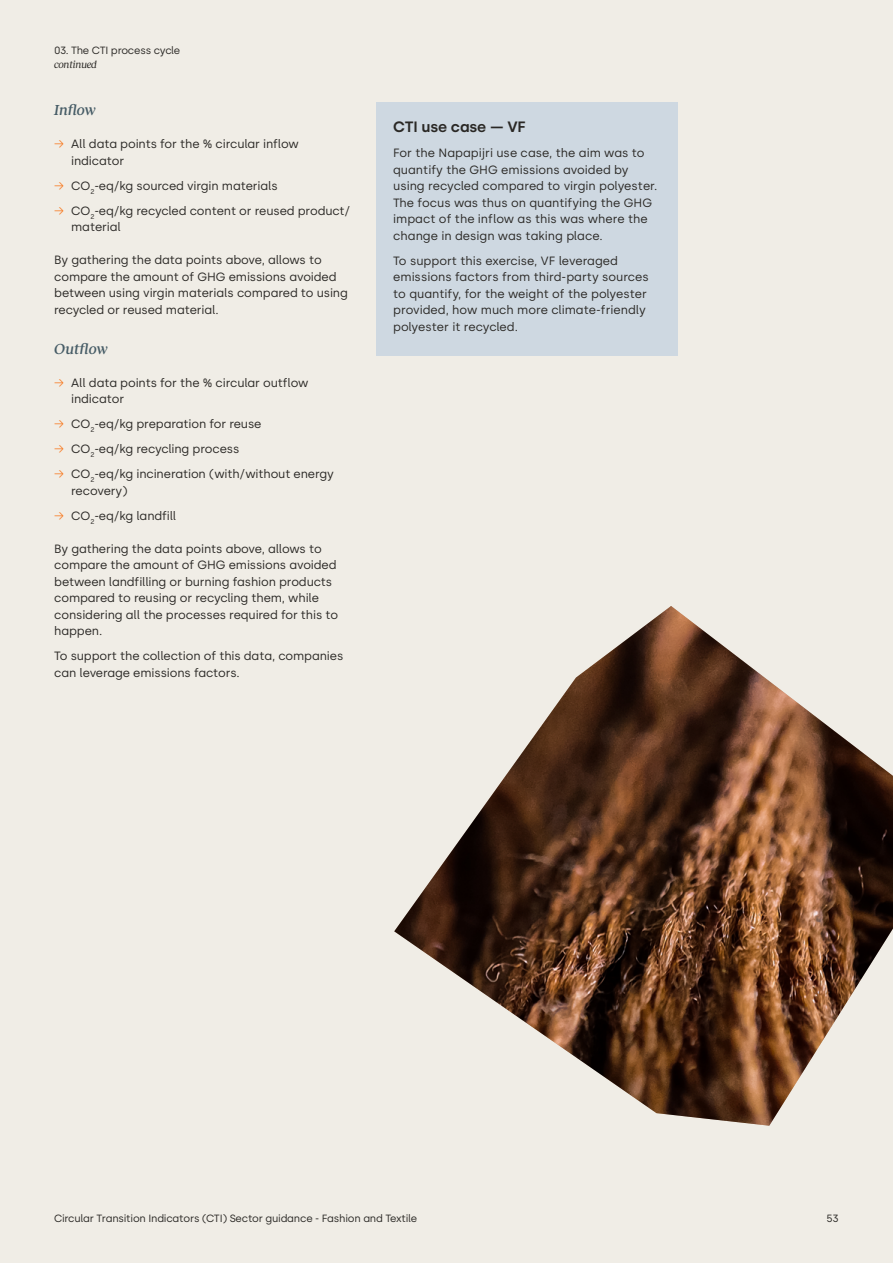
<style>
.page{position:relative;width:893px;height:1263px;background:#f0ede6}
.page>*{position:absolute;margin:0;border:0;box-sizing:border-box;transform-origin:0 0}
.t1{font:italic 500 15px "Reckless";letter-spacing:-.005em;color:#465c66}
.t2{font:600 15px "Silka";letter-spacing:-.01em;color:#2a2825}
.t3{font:12px/16.5px "Silka";letter-spacing:-.01em;color:#2a2825}
.t4{font:10.5px "Silka";letter-spacing:-.02em;color:#2a2825}
.t5{font:italic 10.5px "Reckless";letter-spacing:-.03em;color:#2a2825}
.s1{font-weight:300;color:#f8781e}
</style>
<div class="page">
<div style="left:376px;top:102px;width:302px;height:253px;background:#ced8e1"></div>
<img style="left:394px;top:606px;width:499px;height:520px">
<p class="t4" style="left:54px;top:44px;width:128px">03. The CTI process cycle</p>
<p class="t5" style="left:54px;top:56px;width:45px">continued</p>
<p class="t1" style="left:54px;top:99px;width:43px">Inflow</p>
<p class="t3" style="left:71px;top:136px;width:229px;text-indent:-17px"><span class="s1">→</span> All data points for the % circular inflow indicator</p>
<p class="t3" style="left:54px;top:177px;width:225px"><span class="s1">→</span> CO<sub>2</sub>-eq/kg sourced virgin materials</p>
<p class="t3" style="left:71px;top:202px;width:281px;text-indent:-17px"><span class="s1">→</span> CO<sub>2</sub>-eq/kg recycled content or reused product/ material</p>
<p class="t3" style="left:54px;top:252px;width:295px">By gathering the data points above, allows to compare the amount of GHG emissions avoided between using virgin materials compared to using recycled or reused material.</p>
<p class="t1" style="left:54px;top:338px;width:55px">Outflow</p>
<p class="t3" style="left:71px;top:374px;width:239px;text-indent:-17px"><span class="s1">→</span> All data points for the % circular outflow indicator</p>
<p class="t3" style="left:54px;top:416px;width:209px"><span class="s1">→</span> CO<sub>2</sub>-eq/kg preparation for reuse</p>
<p class="t3" style="left:54px;top:441px;width:187px"><span class="s1">→</span> CO<sub>2</sub>-eq/kg recycling process</p>
<p class="t3" style="left:71px;top:466px;width:264px;text-indent:-17px"><span class="s1">→</span> CO<sub>2</sub>-eq/kg incineration (with/without energy recovery)</p>
<p class="t3" style="left:54px;top:507px;width:124px"><span class="s1">→</span> CO<sub>2</sub>-eq/kg landfill</p>
<p class="t3" style="left:54px;top:540px;width:286px">By gathering the data points above, allows to compare the amount of GHG emissions avoided between landfilling or burning fashion products compared to reusing or recycling them, while considering all the processes required for this to happen.</p>
<p class="t3" style="left:54px;top:648px;width:291px">To support the collection of this data, companies can leverage emissions factors.</p>
<p class="t2" style="left:393px;top:118px;width:134px">CTI use case — VF</p>
<p class="t3" style="left:393px;top:145px;width:266px">For the Napapijri use case, the aim was to quantify the GHG emissions avoided by using recycled compared to virgin polyester.<br>The focus was thus on quantifying the GHG impact of the inflow as this was where the change in design was taking place.</p>
<p class="t3" style="left:393px;top:252px;width:257px">To support this exercise, VF leveraged emissions factors from third-party sources to quantify, for the weight of the polyester provided, how much more climate-friendly polyester it recycled.</p>
<p class="t4" style="left:54px;top:1212px;width:365px">Circular Transition Indicators (CTI) Sector guidance - Fashion and Textile</p>
<p class="t4" style="left:826px;top:1212px;width:14px">53</p>
</div>
